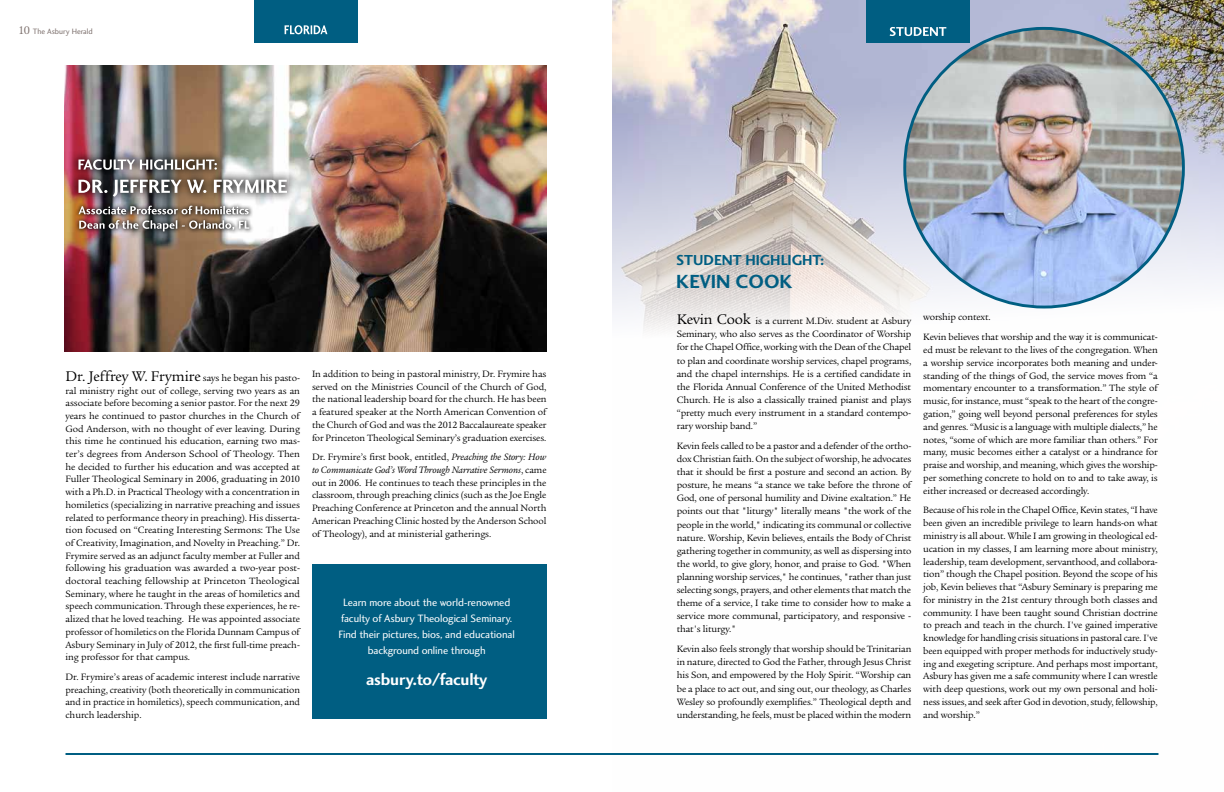
<style>
.page{position:relative;width:1224px;height:792px;background:#fff}
.page>*{position:absolute;margin:0;border:0;box-sizing:border-box;transform-origin:0 0}
.t1{font:19.7px "Charlotte Sans Bold Plain";color:#005e82}
.t2{font:17px "Charlotte Sans Bold Plain";letter-spacing:-.01em;color:#fff}
.t3{font:15px "Charlotte Sans Bold Plain";color:#005e82}
.t4{font:11px/16px "Charlotte Sans Book Plain";letter-spacing:-.01em;color:#fff;text-align:center}
.t5{font:10px/12.7px "Legacy Ser ITC";letter-spacing:-.015em;color:#000;text-align:justify}
.t6{font:8px "Charlotte Sans Book Plain";color:#7d706d}
.t7{font:8px "Charlotte Sans Book Plain";color:#9a8b7d}
.s1{font-family:"Legacy Ser ITC";font-size:12px}
.s2{font-family:"Legacy Ser ITC";font-size:12px;color:#7d706d}
.s3{font-size:15.2px}
.s4{font-style:italic}
</style>
<div class="page">
<img style="left:612px;top:0;width:612px;height:755px">
<img style="left:905px;top:28px;width:278px;height:279px;border-radius:139px">
<div style="left:254px;top:0;width:104px;height:43px;background:#005e82"></div>
<hr style="left:66px;top:753px;width:1092px;height:2px;background:#005e82">
<svg style="left:285px;top:25px;width:42px;height:9px"></svg>
<div style="left:866px;top:0;width:104px;height:43px;background:#005e82"></div>
<svg style="left:890px;top:27px;width:56px;height:9px"></svg>
<img style="left:65px;top:66px;width:481px;height:286px">
<div style="left:69px;top:150px;width:157px;height:29px;background:#000;opacity:.75"></div>
<svg style="left:79px;top:159px;width:138px;height:11px"></svg>
<div style="left:69px;top:170px;width:227px;height:36px;background:#000;opacity:.75"></div>
<svg style="left:79px;top:180px;width:208px;height:17px"></svg>
<div style="left:312px;top:565px;width:234px;height:154px;background:#005e82"></div>
<div style="left:74px;top:201px;width:180px;height:35px;background:#000;opacity:.92"></div>
<svg style="left:79px;top:220px;width:170px;height:11px"></svg>
<svg style="left:79px;top:206px;width:170px;height:8px"></svg>
<p class="t6" style="left:18px;top:27px;width:76px"><span class="s1">10</span> The Asbury Herald</p>
<p class="t7" style="left:1150px;top:27px;width:55px">Spring 2015 <span class="s2">11</span></p>
<p class="t5" style="left:66px;top:371px;width:236px"><span class="s3">Dr. Jeffrey W. Frymire</span> says he began his pasto&shy;ral ministry right out of college, serving two years as an associate before becoming a senior pastor. For the next 29 years he continued to pastor churches in the Church of God Anderson, with no thought of ever leaving. During this time he continued his education, earning two mas&shy;ter’s degrees from Anderson School of Theology. Then he decided to further his education and was accepted at Fuller Theological Seminary in 2006, graduating in 2010 with a Ph.D. in Practical Theology with a concentration in homiletics (specializing in narrative preaching and issues related to performance theory in preaching). His disserta&shy;tion focused on “Creating Interesting Sermons: The Use of Creativity, Imagination, and Novelty in Preaching.” Dr.<br>Frymire served as an adjunct faculty member at Fuller and following his graduation was awarded a two-year post&shy;doctoral teaching fellowship at Princeton Theological Seminary, where he taught in the areas of homiletics and speech communication. Through these experiences, he re&shy;alized that he loved teaching. He was appointed associate professor of homiletics on the Florida Dunnam Campus of Asbury Seminary in July of 2012, the first full-time preach&shy;ing professor for that campus.</p>
<p class="t5" style="left:66px;top:671px;width:236px">Dr. Frymire’s areas of academic interest include narrative preaching, creativity (both theoretically in communication and in practice in homiletics), speech communication, and church leadership.</p>
<p class="t5" style="left:312px;top:368px;width:236px">In addition to being in pastoral ministry, Dr. Frymire has served on the Ministries Council of the Church of God, the national leadership board for the church. He has been a featured speaker at the North American Convention of the Church of God and was the 2012 Baccalaureate speaker for Princeton Theological Seminary’s graduation exercises.</p>
<p class="t5" style="left:312px;top:451px;width:236px">Dr. Frymire’s first book, entitled, <span class="s4">Preaching the Story: How to Communicate God’s Word Through Narrative Sermons</span>, came out in 2006. He continues to teach these principles in the classroom, through preaching clinics (such as the Joe Engle Preaching Conference at Princeton and the annual North American Preaching Clinic hosted by the Anderson School of Theology), and at ministerial gatherings.</p>
<p class="t4" style="left:338px;top:594px;width:178px">Learn more about the world-renowned faculty of Asbury Theological Seminary.<br>Find their pictures, bios, and educational background online through</p>
<h2 class="t2" style="left:366px;top:670px;width:123px">ASBURY.TO/FACULTY</h2>
<h3 class="t3" style="left:676px;top:251px;width:150px">STUDENT HIGHLIGHT:</h3>
<h1 class="t1" style="left:676px;top:270px;width:115px">KEVIN COOK</h1>
<p class="t5" style="left:677px;top:315px;width:236px;line-height:13.1px"><span class="s3">Kevin Cook</span> is a current M.Div. student at Asbury Seminary, who also serves as the Coordinator of Worship for the Chapel Office, working with the Dean of the Chapel to plan and coordinate worship services, chapel programs, and the chapel internships. He is a certified candidate in the Florida Annual Conference of the United Methodist Church. He is also a classically trained pianist and plays “pretty much every instrument in a standard contempo&shy;rary worship band.”</p>
<p class="t5" style="left:677px;top:440px;width:236px;line-height:13.1px">Kevin feels called to be a pastor and a defender of the ortho&shy;dox Christian faith. On the subject of worship, he advocates that it should be first a posture and second an action. By posture, he means “a stance we take before the throne of God, one of personal humility and Divine exaltation.” He points out that "liturgy" literally means "the work of the people in the world," indicating its communal or collective nature. Worship, Kevin believes, entails the Body of Christ gathering together in community, as well as dispersing into the world, to give glory, honor, and praise to God. "When planning worship services," he continues, "rather than just selecting songs, prayers, and other elements that match the theme of a service, I take time to consider how to make a service more communal, participatory, and responsive - that's liturgy."</p>
<p class="t5" style="left:677px;top:643px;width:236px;line-height:13.1px">Kevin also feels strongly that worship should be Trinitarian in nature, directed to God the Father, through Jesus Christ his Son, and empowered by the Holy Spirit. “Worship can be a place to act out, and sing out, our theology, as Charles Wesley so profoundly exemplifies.” Theological depth and understanding, he feels, must be placed within the modern</p>
<p class="t5" style="left:923px;top:308px;width:236px;line-height:19.9px">worship context.<br>Kevin believes that worship and the way it is communicat-</p>
<p class="t5" style="left:923px;top:344px;width:236px">ed must be relevant to the lives of the congregation. When a worship service incorporates both meaning and under&shy;standing of the things of God, the service moves from “a momentary encounter to a transformation.” The style of music, for instance, must “speak to the heart of the congre&shy;gation,” going well beyond personal preferences for styles and genres. “Music is a language with multiple dialects,” he notes, “some of which are more familiar than others.” For many, music becomes either a catalyst or a hindrance for praise and worship, and meaning, which gives the worship&shy;per something concrete to hold on to and to take away, is either increased or decreased accordingly.</p>
<p class="t5" style="left:923px;top:504px;width:236px">Because of his role in the Chapel Office, Kevin states, “I have been given an incredible privilege to learn hands-on what ministry is all about. While I am growing in theological ed&shy;ucation in my classes, I am learning more about ministry, leadership, team development, servanthood, and collabora&shy;tion” though the Chapel position. Beyond the scope of his job, Kevin believes that “Asbury Seminary is preparing me for ministry in the 21st century through both classes and community. I have been taught sound Christian doctrine to preach and teach in the church. I've gained imperative knowledge for handling crisis situations in pastoral care. I've been equipped with proper methods for inductively study&shy;ing and exegeting scripture. And perhaps most important, Asbury has given me a safe community where I can wrestle with deep questions, work out my own personal and holi&shy;ness issues, and seek after God in devotion, study, fellowship, and worship.”</p>
</div>
